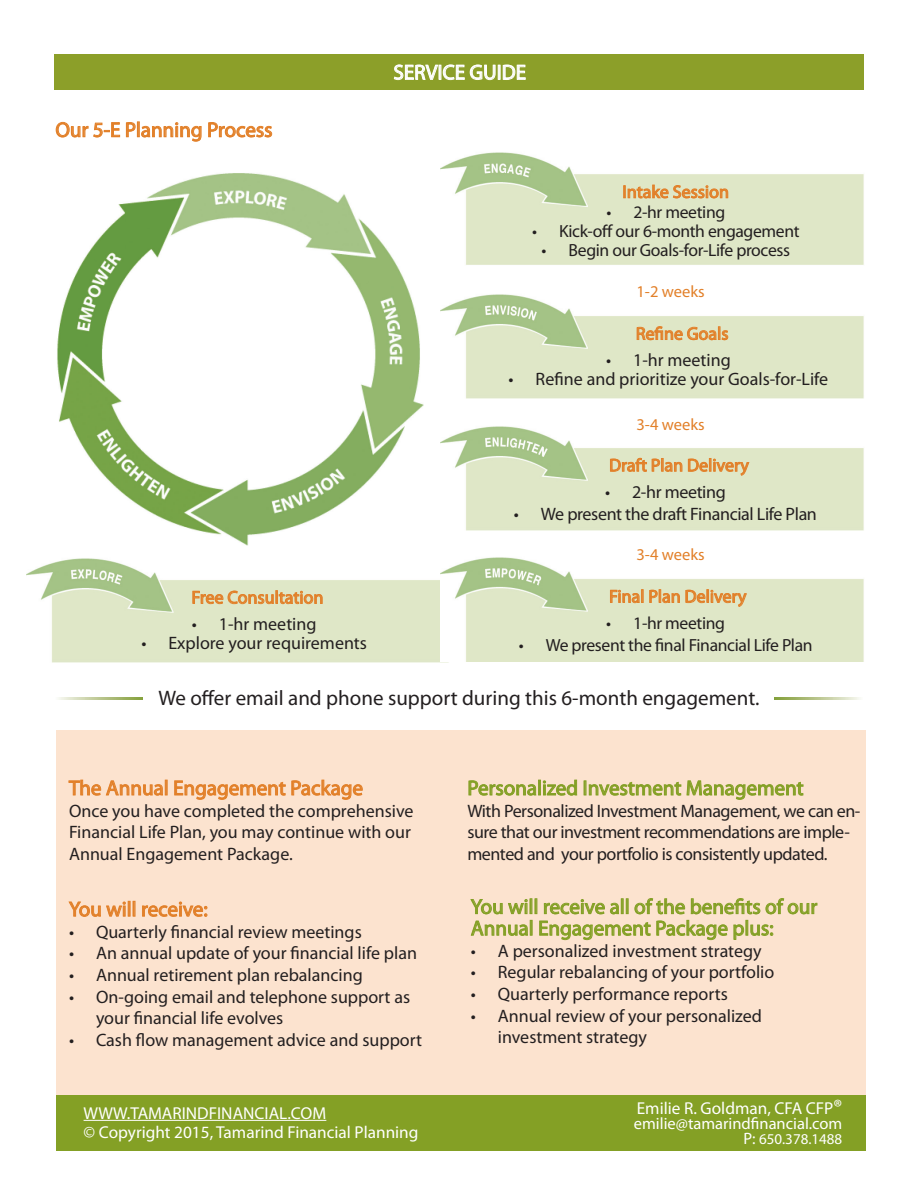
<style>
.page{position:relative;width:918px;height:1188px;background:#fff}
.page>*{position:absolute;margin:0;border:0;box-sizing:border-box;transform-origin:0 0}
.t1{font:21px "Myriad Pro";color:#84a025}
.t2{font:21px "Myriad Pro";color:#e28029}
.t3{font:21px "Myriad Pro";color:#231f20}
.t4{font:21px "Myriad Pro";color:#fff}
.t5{font:18px/21.6px "Myriad Pro";color:#231f20}
.t6{font:18px/21.6px "Myriad Pro";letter-spacing:-.025em;color:#231f20}
.t7{font:18px "Myriad Pro";color:#e28029}
.t8{font:18px "Myriad Pro";letter-spacing:-.02em;color:#231f20}
.t9{font:17.7px "Myriad Pro";letter-spacing:-.02em;color:#231f20}
.t10{font:17.25px "Myriad Pro";color:#fff}
.t11{font:16.5px "Myriad Pro";color:#fff}
.t12{font:16.5px "Myriad Pro";color:#e28029}
.t13{font:15px "Myriad Pro";color:#fff}
.s1{font-size:21px}
.s2{font-size:16.5px}
</style>
<div class="page">
<div style="left:54px;top:54px;width:810px;height:35px;background:#8c9f29"></div>
<svg style="left:56px;top:121px;width:64px;height:17px"></svg>
<svg style="left:126px;top:122px;width:76px;height:20px"></svg>
<svg style="left:208px;top:122px;width:64px;height:16px"></svg>
<div style="left:56px;top:731px;width:810px;height:364px;background:#fce3cf"></div>
<svg style="left:68px;top:779px;width:95px;height:17px"></svg>
<div style="left:165px;top:780px;width:3px;height:15px;border:1px solid #e28029"></div>
<svg style="left:174px;top:779px;width:189px;height:21px"></svg>
<svg style="left:68px;top:900px;width:67px;height:17px"></svg>
<svg style="left:142px;top:902px;width:65px;height:15px"></svg>
<svg style="left:393px;top:64px;width:133px;height:17px"></svg>
<svg style="left:468px;top:780px;width:69px;height:16px"></svg>
<div style="left:538px;top:780px;width:3px;height:15px;border:1px solid #84a025"></div>
<svg style="left:543px;top:779px;width:34px;height:17px"></svg>
<svg style="left:584px;top:780px;width:220px;height:20px"></svg>
<svg style="left:470px;top:898px;width:348px;height:43px"></svg>
<img style="left:57px;top:173px;width:366px;height:373px">
<img style="left:26px;top:558px;width:423px;height:105px">
<svg style="left:176px;top:564px;width:153px;height:56px"></svg>
<img style="left:441px;top:152px;width:423px;height:113px">
<svg style="left:591px;top:158px;width:152px;height:57px"></svg>
<img style="left:441px;top:294px;width:423px;height:105px">
<svg style="left:591px;top:300px;width:152px;height:57px"></svg>
<img style="left:441px;top:426px;width:423px;height:105px">
<svg style="left:591px;top:432px;width:159px;height:56px"></svg>
<img style="left:441px;top:557px;width:423px;height:105px">
<svg style="left:591px;top:563px;width:156px;height:56px"></svg>
<svg style="left:58px;top:697px;width:85px;height:2px"></svg>
<svg style="left:774px;top:697px;width:86px;height:2px"></svg>
<div style="left:56px;top:1095px;width:810px;height:55px;background:#84a025"></div>
<hr style="left:84px;top:1120px;width:242px;height:1px;background:#fff">
<p class="t2" style="left:56px;top:118px;width:219px">Our 5-E Planning Process</p>
<p class="t7" style="left:192px;top:588px;width:133px">Free Consultation</p>
<p class="t5" style="left:192px;top:614px;width:126px">• 1-hr meeting</p>
<p class="t5" style="left:141px;top:633px;width:227px">• Explore your requirements</p>
<p class="t4" style="left:393px;top:61px;width:134px">SERVICE GUIDE</p>
<p class="t7" style="left:622px;top:182px;width:108px">Intake Session</p>
<p class="t9" style="left:606px;top:203px;width:120px">• 2-hr meeting</p>
<p class="t9" style="left:532px;top:221px;width:269px">• Kick-off our 6-month engagement</p>
<p class="t9" style="left:542px;top:240px;width:250px">• Begin our Goals-for-Life process</p>
<p class="t12" style="left:636px;top:283px;width:70px">1-2 weeks</p>
<p class="t7" style="left:636px;top:324px;width:94px">Refine Goals</p>
<p class="t5" style="left:606px;top:350px;width:126px">• 1-hr meeting</p>
<p class="t5" style="left:509px;top:369px;width:321px">• Refine and prioritize your Goals-for-Life</p>
<p class="t12" style="left:636px;top:415px;width:70px">3-4 weeks</p>
<p class="t7" style="left:609px;top:455px;width:141px">Draft Plan Delivery</p>
<p class="t8" style="left:605px;top:482px;width:122px">• 2-hr meeting</p>
<p class="t8" style="left:514px;top:504px;width:305px">• We present the draft Financial Life Plan</p>
<p class="t12" style="left:636px;top:546px;width:70px">3-4 weeks</p>
<p class="t7" style="left:609px;top:587px;width:139px">Final Plan Delivery</p>
<p class="t9" style="left:606px;top:614px;width:120px">• 1-hr meeting</p>
<p class="t9" style="left:519px;top:635px;width:295px">• We present the final Financial Life Plan</p>
<p class="t3" style="left:158px;top:687px;width:603px">We offer email and phone support during this 6-month engagement.</p>
<p class="t2" style="left:69px;top:777px;width:296px">The Annual Engagement Package</p>
<p class="t5" style="left:69px;top:800px;width:346px">Once you have completed the comprehensive<br>Financial Life Plan, you may continue with our</p>
<p class="t5" style="left:69px;top:843px;width:225px">Annual Engagement Package.</p>
<p class="t2" style="left:69px;top:898px;width:140px">You will receive:</p>
<p class="t5" style="left:69px;top:921px;width:294px">• Quarterly financial review meetings</p>
<p class="t5" style="left:69px;top:943px;width:350px">• An annual update of your financial life plan</p>
<p class="t5" style="left:69px;top:965px;width:295px">• Annual retirement plan rebalancing</p>
<p class="t5" style="left:96px;top:986px;width:316px;text-indent:-27px">• On-going email and telephone support as your financial life evolves</p>
<p class="t5" style="left:69px;top:1029px;width:355px">• Cash flow management advice and support</p>
<p class="t10" style="left:84px;top:1103px;width:244px">WWW.TAMARINDFINANCIAL.COM</p>
<p class="t10" style="left:84px;top:1123px;width:336px">© Copyright 2015, Tamarind Financial Planning</p>
<p class="t1" style="left:467px;top:777px;width:338px">Personalized Investment Management</p>
<p class="t6" style="left:467px;top:800px;width:395px">With Personalized Investment Management, we can en&shy;sure that our investment recommendations are imple&shy;mented and your portfolio is consistently updated.</p>
<p class="t1" style="left:471px;top:895px;width:348px">You will receive all of the benefits of our</p>
<p class="t1" style="left:471px;top:917px;width:304px">Annual Engagement Package plus:</p>
<p class="t5" style="left:471px;top:940px;width:292px">• A personalized investment strategy</p>
<p class="t5" style="left:471px;top:962px;width:305px">• Regular rebalancing of your portfolio</p>
<p class="t5" style="left:471px;top:984px;width:258px">• Quarterly performance reports</p>
<p class="t5" style="left:498px;top:1005px;width:266px;text-indent:-27px">• Annual review of your personalized investment strategy</p>
<p class="t10" style="left:637px;top:1099px;width:207px">Emilie R. Goldman, CFA CFP<span class="s1">®</span></p>
<p class="t11" style="left:634px;top:1114px;width:210px">emilie@tamarindfinancial.com</p>
<p class="t13" style="left:744px;top:1131px;width:100px"><span class="s2">P:</span> 650.378.1488</p>
</div>
